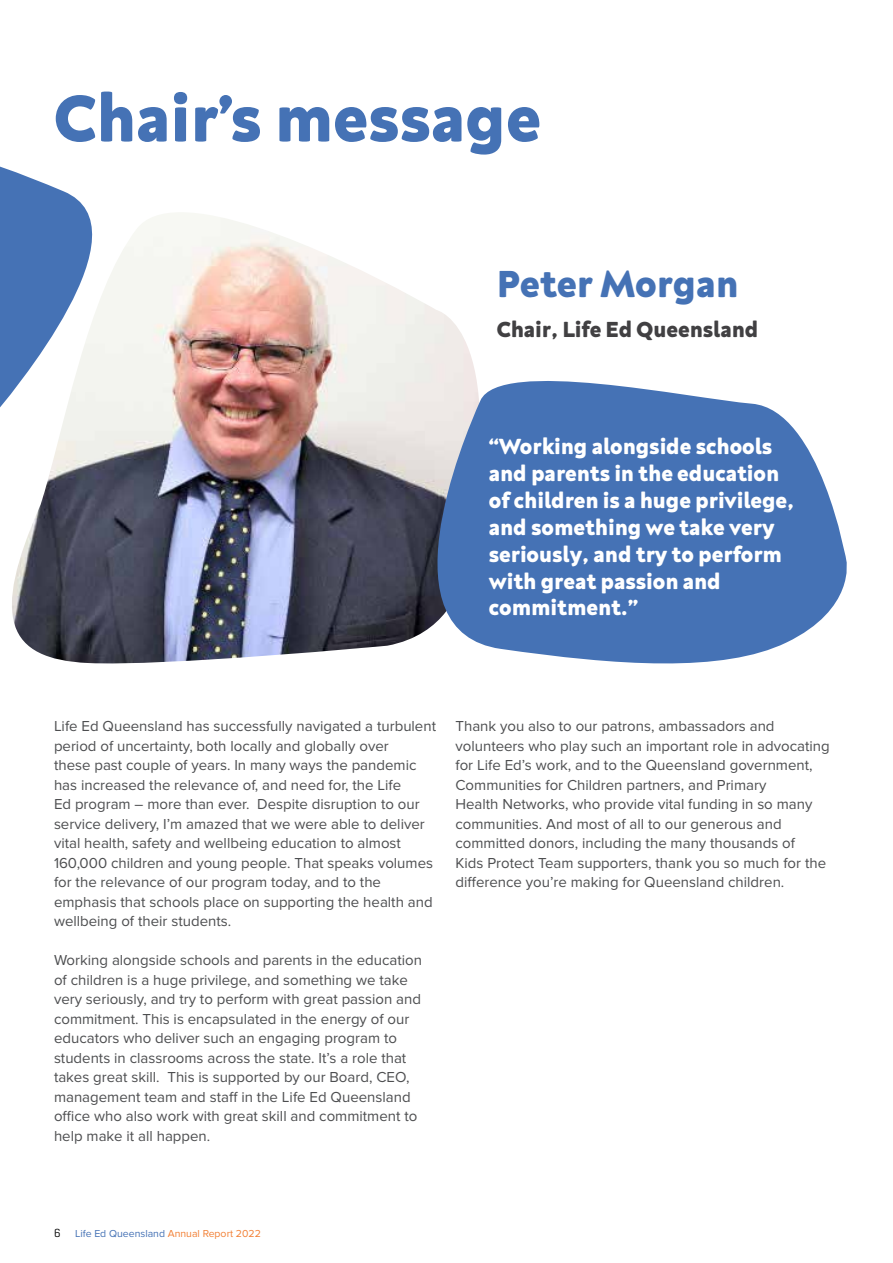
<style>
.page{position:relative;width:893px;height:1263px;background:#fff}
.page>*{position:absolute;margin:0;border:0;box-sizing:border-box;transform-origin:0 0}
.t1{font:800 67.5px "Neufreit";color:#4572b5}
.t2{font:800 38.55px "Neufreit";color:#4572b5}
.t3{font:800 22.35px/26.8px "Neufreit";color:#fff}
.t4{font:800 22.35px "Neufreit";color:#414042}
.t5{font:15px/19.5px "Proxima Nova";color:#4d4e50}
.t6{font:10.5px "Proxima Nova";color:#4572b5}
.s1{font-family:"Geogrotesque";font-size:12px;color:#000}
.s2{color:#f28035}
</style>
<div class="page">
<img style="left:12px;top:213px;width:460px;height:451px">
<svg style="left:0;top:166px;width:149px;height:296px"></svg>
<svg style="left:384px;top:358px;width:463px;height:306px;fill:#4572b5"></svg>
<h1 class="t1" style="left:54px;top:78px;width:488px">Chair’s message</h1>
<h2 class="t2" style="left:497px;top:261px;width:243px">Peter Morgan</h2>
<h3 class="t4" style="left:497px;top:316px;width:263px">Chair, Life Ed Queensland</h3>
<h3 class="t3" style="left:489px;top:433px;width:307px">“Working alongside schools and parents in the education of children is a huge privilege, and something we take very seriously, and try to perform with great passion and commitment.”</h3>
<p class="t5" style="left:54px;top:717px;width:384px">Life Ed Queensland has successfully navigated a turbulent period of uncertainty, both locally and globally over<br>these past couple of years. In many ways the pandemic has increased the relevance of, and need for, the Life<br>Ed program – more than ever. Despite disruption to our service delivery, I’m amazed that we were able to deliver vital health, safety and wellbeing education to almost 160,000 children and young people. That speaks volumes for the relevance of our program today, and to the emphasis that schools place on supporting the health and wellbeing of their students.</p>
<p class="t5" style="left:54px;top:951px;width:369px">Working alongside schools and parents in the education of children is a huge privilege, and something we take very seriously, and try to perform with great passion and commitment. This is encapsulated in the energy of our educators who deliver such an engaging program to students in classrooms across the state. It’s a role that takes great skill. This is supported by our Board, CEO, management team and staff in the Life Ed Queensland office who also work with great skill and commitment to help make it all happen.</p>
<p class="t5" style="left:455px;top:717px;width:376px">Thank you also to our patrons, ambassadors and volunteers who play such an important role in advocating for Life Ed’s work, and to the Queensland government, Communities for Children partners, and Primary<br>Health Networks, who provide vital funding in so many communities. And most of all to our generous and committed donors, including the many thousands of<br>Kids Protect Team supporters, thank you so much for the difference you’re making for Queensland children.</p>
<p class="t6" style="left:54px;top:1227px;width:208px"><span class="s1">6</span> Life Ed Queensland <span class="s2">Annual Report 2022</span></p>
</div>
